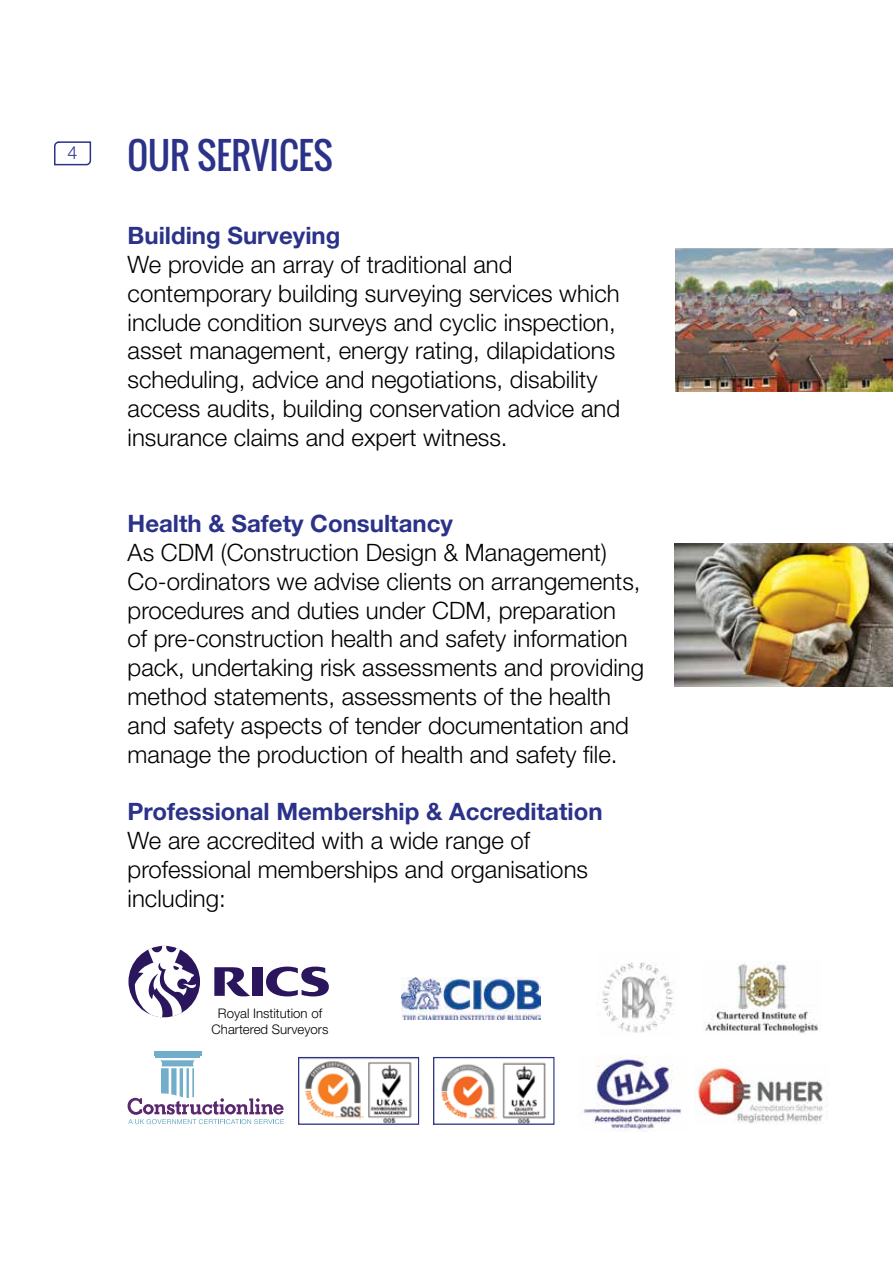
<style>
.page{position:relative;width:893px;height:1263px;background:#fff}
.page>*{position:absolute;margin:0;border:0;box-sizing:border-box;transform-origin:0 0}
.t1{font:36px "Oswald";color:#2b3289}
.t2{font:300 24px/28.8px "Helvetica Neue";color:#000}
.t3{font:700 24px "Helvetica Neue";color:#2b3289}
.t4{font:300 18px "Helvetica Neue";color:#2b3289}
.t5{font:300 13.2px/15.9px "Helvetica Neue";color:#000;text-align:center}
</style>
<div class="page">
<img style="left:578px;top:1055px;width:103px;height:77px">
<img style="left:704px;top:962px;width:116px;height:71px">
<img style="left:401px;top:977px;width:140px;height:42px">
<img style="left:300px;top:1059px;width:117px;height:64px">
<div style="left:298px;top:1057px;width:121px;height:68px;border:1px solid #2b3289"></div>
<img style="left:441px;top:1062px;width:105px;height:61px">
<div style="left:433px;top:1057px;width:121px;height:68px;border:1px solid #2b3289"></div>
<img style="left:602px;top:962px;width:73px;height:71px">
<svg style="left:266px;top:966px;width:63px;height:30px"></svg>
<div style="left:252px;top:967px;width:11px;height:29px;background:#2b165e"></div>
<svg style="left:214px;top:967px;width:36px;height:29px"></svg>
<div style="left:128px;top:946px;width:72px;height:71px;background:#2b165e;border-radius:50%"></div>
<svg style="left:134px;top:946px;width:62px;height:71px"></svg>
<hr style="left:154px;top:1051px;width:47px;height:4px;background:#72aec9">
<hr style="left:155px;top:1056px;width:45px;height:2px;background:#72aec9">
<svg style="left:128px;top:1060px;width:156px;height:64px"></svg>
<svg style="left:54px;top:141px;width:38px;height:25px"></svg>
<img style="left:674px;top:543px;width:218px;height:143px">
<img style="left:675px;top:249px;width:218px;height:143px">
<img style="left:695px;top:1065px;width:128px;height:59px">
<p class="t4" style="left:67px;top:142px;width:12px">4</p>
<h1 class="t1" style="left:128px;top:128px;width:207px">OUR SERVICES</h1>
<p class="t3" style="left:128px;top:221px;width:214px">Building Surveying</p>
<p class="t2" style="left:128px;top:249px;width:494px">We provide an array of traditional and contemporary building surveying services which include condition surveys and cyclic inspection, asset management, energy rating, dilapidations scheduling, advice and negotiations, disability access audits, building conservation advice and insurance claims and expert witness.</p>
<p class="t3" style="left:128px;top:509px;width:327px">Health &amp; Safety Consultancy</p>
<p class="t2" style="left:128px;top:537px;width:518px">As CDM (Construction Design &amp; Management)<br>Co-ordinators we advise clients on arrangements, procedures and duties under CDM, preparation<br>of pre-construction health and safety information pack, undertaking risk assessments and providing method statements, assessments of the health and safety aspects of tender documentation and manage the production of health and safety file.</p>
<p class="t3" style="left:128px;top:797px;width:476px">Professional Membership &amp; Accreditation</p>
<p class="t2" style="left:128px;top:825px;width:462px">We are accredited with a wide range of professional memberships and organisations including:</p>
<p class="t5" style="left:212px;top:1005px;width:118px">Royal Institution of<br>Chartered Surveyors</p>
</div>
